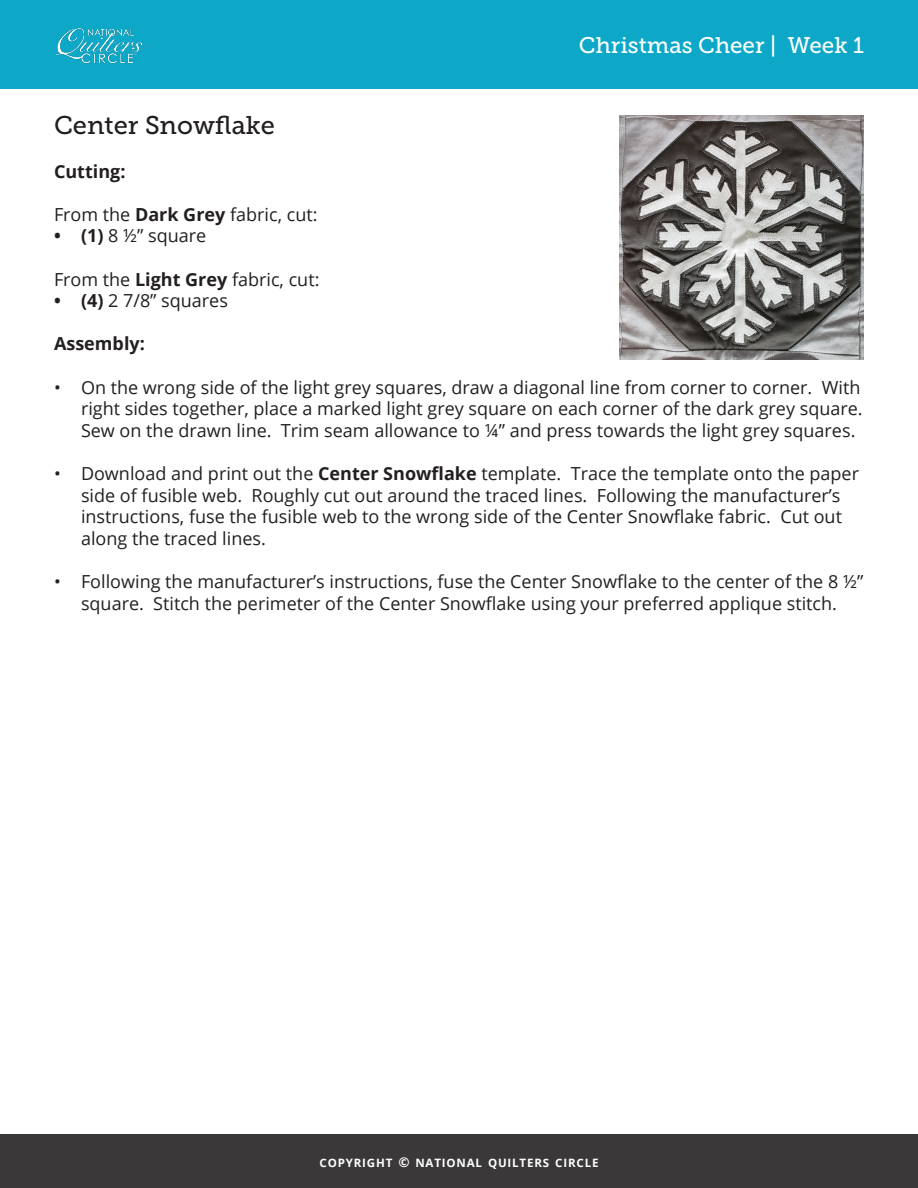
<style>
.page{position:relative;width:918px;height:1188px;background:#fff}
.page>*{position:absolute;margin:0;border:0;box-sizing:border-box;transform-origin:0 0}
.t1{font:25.5px "Museo Slab 500";color:#231f20}
.t2{font:22.5px "Museo Slab 500";color:#fff}
.t3{font:18px/21.6px "Open Sans";color:#231f20}
.t4{font:700 18px "Open Sans";color:#231f20}
.t5{font:700 11.55px "Open Sans";letter-spacing:.07em;color:#fff}
.s1{font-weight:700}
.s2{font-size:13.5px}
</style>
<div class="page">
<div style="left:0;top:1134px;width:918px;height:54px;background:#3a3838"></div>
<div style="left:0;top:0;width:918px;height:88px;background:#0da8c8"></div>
<img style="left:55px;top:28px;width:92px;height:36px">
<img style="left:619px;top:115px;width:245px;height:245px">
<p class="t2" style="left:579px;top:32px;width:287px">Christmas Cheer | Week 1</p>
<p class="t1" style="left:54px;top:111px;width:222px">Center Snowflake</p>
<p class="t4" style="left:54px;top:158px;width:73px">Cutting:</p>
<p class="t3" style="left:54px;top:203px;width:265px">From the <span class="s1">Dark Grey</span> fabric, cut:</p>
<p class="t3" style="left:54px;top:225px;width:154px"><span class="s1">• (1)</span> 8 ½” square</p>
<p class="t3" style="left:54px;top:268px;width:267px">From the <span class="s1">Light Grey</span> fabric, cut:</p>
<p class="t3" style="left:54px;top:289px;width:176px"><span class="s1">• (4)</span> 2 7/8” squares</p>
<p class="t4" style="left:54px;top:331px;width:92px">Assembly:</p>
<p class="t3" style="left:81px;top:376px;width:783px;text-indent:-27px">• On the wrong side of the light grey squares, draw a diagonal line from corner to corner. With right sides together, place a marked light grey square on each corner of the dark grey square.<br>Sew on the drawn line. Trim seam allowance to ¼” and press towards the light grey squares.</p>
<p class="t3" style="left:81px;top:462px;width:780px;text-indent:-27px">• Download and print out the <span class="s1">Center Snowflake</span> template. Trace the template onto the paper side of fusible web. Roughly cut out around the traced lines. Following the manufacturer’s instructions, fuse the fusible web to the wrong side of the Center Snowflake fabric. Cut out along the traced lines.</p>
<p class="t3" style="left:54px;top:570px;width:811px;text-align:center">• Following the manufacturer’s instructions, fuse the Center Snowflake to the center of the 8 ½” square. Stitch the perimeter of the Center Snowflake using your preferred applique stitch.</p>
<p class="t5" style="left:320px;top:1155px;width:280px">COPYRIGHT <span class="s2">©</span> NATIONAL QUILTERS CIRCLE</p>
</div>
